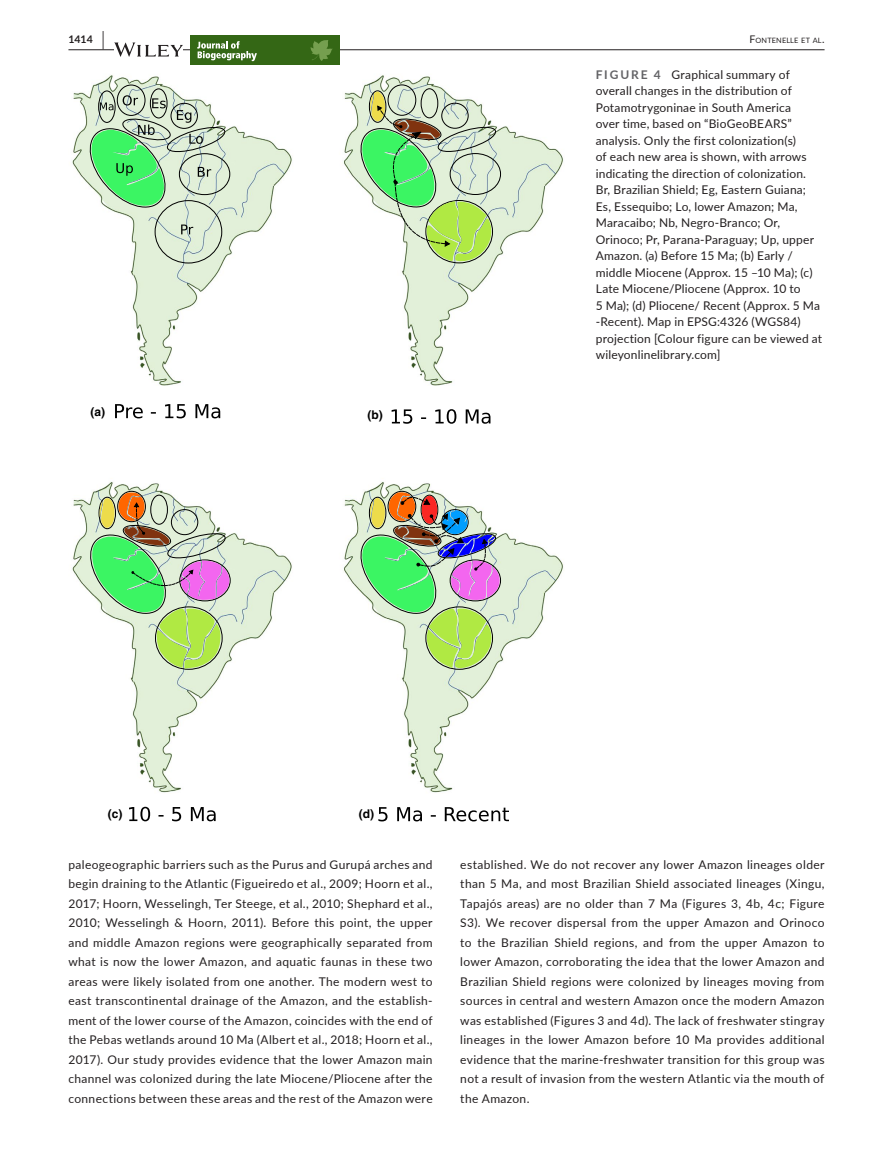
<style>
.page{position:relative;width:893px;height:1174px;background:#fff}
.page>*{position:absolute;margin:0;border:0;box-sizing:border-box;transform-origin:0 0}
.t1{font:12px/19.5px "Lato";letter-spacing:.015em;color:#231f20;text-align:justify}
.t2{font:700 12px "Helvetica";color:#000}
.t3{font:700 10.5px "Lato";color:#231f20}
.t4{font:7.35px "Lato";letter-spacing:.025em;color:#231f20}
.s1{font-size:19.5px}
.s2{font-size:10.5px}
.s3{font-weight:700;color:#636366}
</style>
<div class="page">
<hr style="left:68px;top:49px;width:756px;height:1px;background:#231f20">
<svg style="left:114px;top:42px;width:69px;height:15px"></svg>
<div style="left:305px;top:35px;width:34px;height:30px;background:#346715"></div>
<div style="left:191px;top:35px;width:114px;height:30px;background:#346715"></div>
<svg style="left:311px;top:40px;width:21px;height:21px"></svg>
<svg style="left:197px;top:41px;width:60px;height:20px"></svg>
<img style="left:72px;top:75px;width:491px;height:718px">
<svg style="left:179px;top:264px;width:290px;height:226px"></svg>
<svg style="left:115px;top:404px;width:105px;height:14px"></svg>
<svg style="left:392px;top:409px;width:98px;height:15px"></svg>
<svg style="left:129px;top:806px;width:87px;height:15px"></svg>
<svg style="left:378px;top:807px;width:131px;height:14px"></svg>
<svg style="left:86px;top:490px;width:415px;height:180px"></svg>
<svg style="left:84px;top:84px;width:417px;height:180px"></svg>
<p class="t3" style="left:68px;top:31px;width:37px">1414 <span class="s1">|</span></p>
<p class="t4" style="left:749px;top:35px;width:76px"><span class="s2">F</span>ONTENELLE ET AL<span class="s2">.</span></p>
<p class="t2" style="left:91px;top:405px;width:16px">(a)</p>
<p class="t2" style="left:367px;top:407px;width:17px">(b)</p>
<p class="t2" style="left:108px;top:806px;width:16px">(c)</p>
<p class="t2" style="left:359px;top:806px;width:17px">(d)</p>
<p class="t1" style="left:596px;top:66px;width:228px;line-height:16.5px;text-align:left"><span class="s3">FIGURE 4</span> Graphical summary of overall changes in the distribution of Potamotrygoninae in South America<br>over time, based on “BioGeoBEARS” analysis. Only the first colonization(s)<br>of each new area is shown, with arrows indicating the direction of colonization.<br>Br, Brazilian Shield; Eg, Eastern Guiana; Es, Essequibo; Lo, lower Amazon; Ma, Maracaibo; Nb, Negro-Branco; Or, Orinoco; Pr, Parana-Paraguay; Up, upper Amazon. (a) Before 15 Ma; (b) Early / middle Miocene (Approx. 15 –10 Ma); (c)<br>Late Miocene/Pliocene (Approx. 10 to<br>5 Ma); (d) Pliocene/ Recent (Approx. 5 Ma -Recent). Map in EPSG:4326 (WGS84) projection [Colour figure can be viewed at wileyonlinelibrary.com]</p>
<p class="t1" style="left:68px;top:854px;width:366px">paleogeographic barriers such as the Purus and Gurupá arches and begin draining to the Atlantic (Figueiredo et al., 2009; Hoorn et al., 2017; Hoorn, Wesselingh, Ter Steege, et al., 2010; Shephard et al., 2010; Wesselingh &amp; Hoorn, 2011). Before this point, the upper and middle Amazon regions were geographically separated from what is now the lower Amazon, and aquatic faunas in these two areas were likely isolated from one another. The modern west to east transcontinental drainage of the Amazon, and the establish&shy;ment of the lower course of the Amazon, coincides with the end of the Pebas wetlands around 10 Ma (Albert et al., 2018; Hoorn et al., 2017). Our study provides evidence that the lower Amazon main channel was colonized during the late Miocene/Pliocene after the connections between these areas and the rest of the Amazon were</p>
<p class="t1" style="left:460px;top:854px;width:366px">established. We do not recover any lower Amazon lineages older than 5 Ma, and most Brazilian Shield associated lineages (Xingu, Tapajós areas) are no older than 7 Ma (Figures 3, 4b, 4c; Figure S3). We recover dispersal from the upper Amazon and Orinoco to the Brazilian Shield regions, and from the upper Amazon to lower Amazon, corroborating the idea that the lower Amazon and Brazilian Shield regions were colonized by lineages moving from sources in central and western Amazon once the modern Amazon was established (Figures 3 and 4d). The lack of freshwater stingray lineages in the lower Amazon before 10 Ma provides additional evidence that the marine-freshwater transition for this group was not a result of invasion from the western Atlantic via the mouth of the Amazon.</p>
</div>
